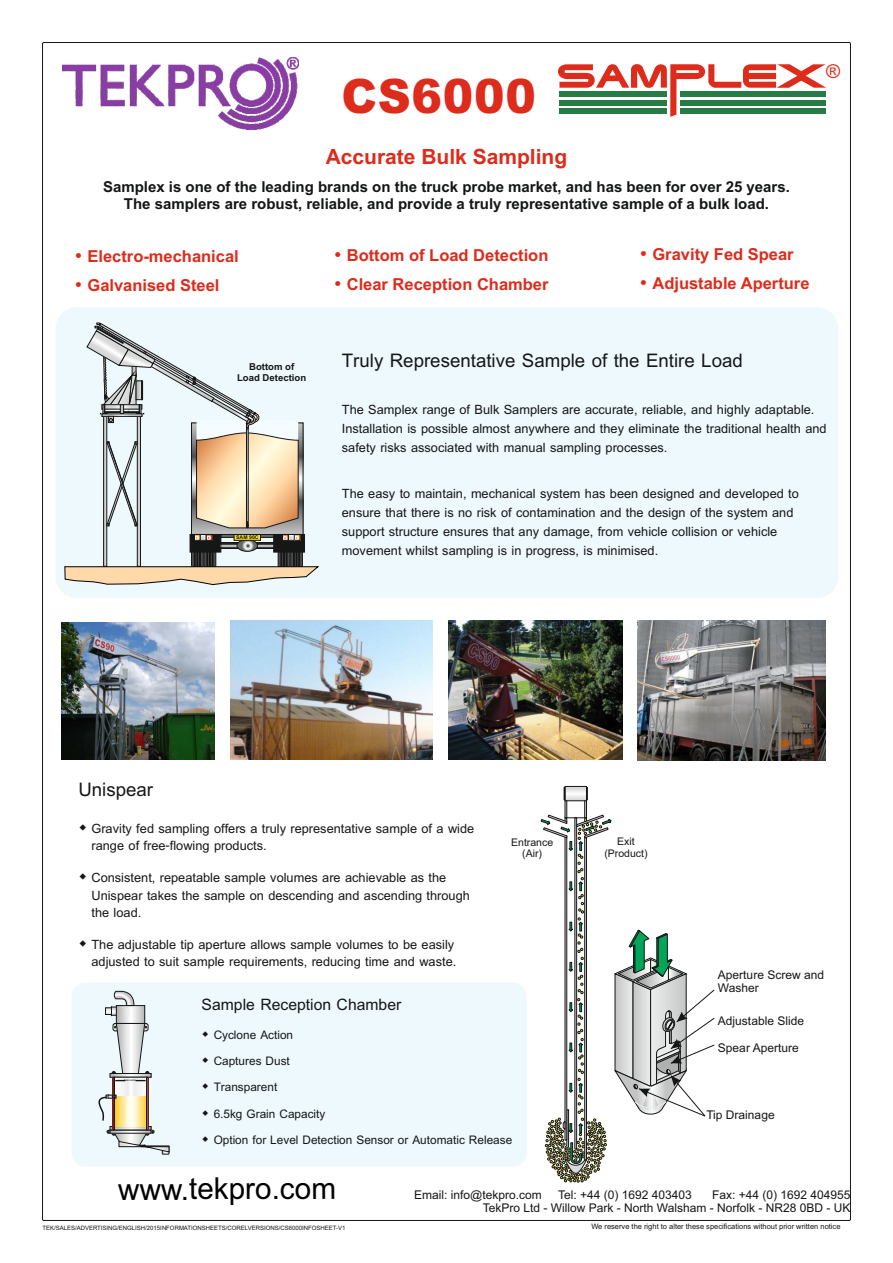
<style>
.page{position:relative;width:893px;height:1263px;background:#fff}
.page>*{position:absolute;margin:0;border:0;box-sizing:border-box;transform-origin:0 0}
.t1{font:900 47.4px "Arial";letter-spacing:.015em;color:#dd2b1c;scale:.96 1}
.t2{font:30.3px "Arial";letter-spacing:-.005em;color:#000}
.t3{font:700 28.5px "Cordia New";color:#151616}
.t4{font:700 24px "Cordia New";color:#151616}
.t5{font:700 21px "Arial";color:#dd2b1c}
.t6{font:700 19.5px/19px "Cordia New";color:#151616}
.t7{font:19.05px "Arial";color:#dd2b1c}
.t8{font:700 18px/26.1px "Cordia New";color:#151616}
.t9{font:700 16.5px/29px "Arial";color:#dd2b1c}
.t10{font:700 15px/16.8px "Arial";color:#151616;text-align:center}
.t11{font:12px/13.4px "Arial";color:#151616}
.t12{font:10.5px/11.7px "Arial";color:#151616;text-align:center}
.t13{font:700 9.6px/10.6px "Arial";color:#151616;text-align:center}
.t14{font:7.5px "Arial";color:#151616}
.t15{font:6px "Arial";color:#151616}
.t16{font:700 5.25px "Arial";color:#151616}
.t17{font:700 2.1px "Arial";color:#151616}
</style>
<div class="page">
<div style="left:55px;top:307px;width:783px;height:291px;background:#eef9fe;border-radius:21px"></div>
<img style="left:62px;top:57px;width:237px;height:72px">
<div style="left:104px;top:416px;width:3px;height:150px;border:1px solid #151616"></div>
<div style="left:137px;top:416px;width:4px;height:150px;border:1px solid #151616"></div>
<svg style="left:193px;top:425px;width:108px;height:108px"></svg>
<svg style="left:87px;top:323px;width:211px;height:205px"></svg>
<svg style="left:65px;top:534px;width:254px;height:51px"></svg>
<img style="left:61px;top:622px;width:153px;height:137px">
<img style="left:230px;top:621px;width:203px;height:138px">
<div style="left:565px;top:786px;width:22px;height:15px;border:1px solid #151616"></div>
<svg style="left:541px;top:787px;width:174px;height:395px"></svg>
<img style="left:448px;top:620px;width:175px;height:139px">
<img style="left:638px;top:620px;width:187px;height:140px">
<svg style="left:558px;top:64px;width:268px;height:53px"></svg>
<div style="left:559px;top:108px;width:108px;height:6px;background:#267c44"></div>
<div style="left:680px;top:108px;width:146px;height:6px;background:#267c44"></div>
<div style="left:559px;top:100px;width:108px;height:6px;background:#267c44"></div>
<div style="left:680px;top:100px;width:146px;height:6px;background:#267c44"></div>
<div style="left:559px;top:91px;width:108px;height:6px;background:#267c44"></div>
<div style="left:680px;top:91px;width:146px;height:6px;background:#267c44"></div>
<div style="left:72px;top:982px;width:455px;height:185px;background:#eef9fe;border-radius:14px"></div>
<svg style="left:118px;top:1007px;width:25px;height:14px"></svg>
<div style="left:116px;top:1005px;width:29px;height:18px;border:1px solid #151616"></div>
<svg style="left:105px;top:991px;width:29px;height:25px"></svg>
<div style="left:107px;top:1130px;width:47px;height:3px;border:1px solid #151616"></div>
<div style="left:110px;top:1130px;width:41px;height:3px;border:1px solid #151616"></div>
<svg style="left:116px;top:1079px;width:29px;height:17px"></svg>
<div style="left:114px;top:1077px;width:33px;height:50px;border:1px solid #151616"></div>
<svg style="left:112px;top:1023px;width:37px;height:51px"></svg>
<svg style="left:108px;top:1131px;width:61px;height:23px"></svg>
<svg style="left:115px;top:1096px;width:31px;height:30px"></svg>
<div style="left:146px;top:1077px;width:2px;height:53px;border:1px solid #151616"></div>
<div style="left:113px;top:1077px;width:2px;height:53px;border:1px solid #151616"></div>
<svg style="left:98px;top:1095px;width:18px;height:27px"></svg>
<h1 class="t1" style="left:341px;top:79px;width:204px">CS6000</h1>
<p class="t5" style="left:326px;top:149px;width:243px">Accurate Bulk Sampling</p>
<p class="t10" style="left:103px;top:180px;width:688px">Samplex is one of the leading brands on the truck probe market, and has been for over 25 years.<br>The samplers are robust, reliable, and provide a truly representative sample of a bulk load.</p>
<p class="t9" style="left:87px;top:243px;width:153px">Electro-mechanical<br>Galvanised Steel</p>
<p class="t9" style="left:347px;top:242px;width:203px">Bottom of Load Detection<br>Clear Reception Chamber</p>
<p class="t9" style="left:652px;top:241px;width:159px">Gravity Fed Spear<br>Adjustable Aperture</p>
<p class="t7" style="left:826px;top:64px;width:16px">®</p>
<p class="t13" style="left:237px;top:362px;width:71px">Bottom of<br>Load Detection</p>
<p class="t16" style="left:236px;top:535px;width:24px">SAM 90C</p>
<h3 class="t3" style="left:342px;top:343px;width:402px">Truly Representative Sample of the Entire Load</h3>
<p class="t6" style="left:342px;top:399px;width:486px">The Samplex range of Bulk Samplers are accurate, reliable, and highly adaptable.<br>Installation is possible almost anywhere and they eliminate the traditional health and safety risks associated with manual sampling processes.</p>
<p class="t6" style="left:342px;top:483px;width:459px">The easy to maintain, mechanical system has been designed and developed to ensure that there is no risk of contamination and the design of the system and support structure ensures that any damage, from vehicle collision or vehicle movement whilst sampling is in progress, is minimised.</p>
<h3 class="t3" style="left:78px;top:772px;width:76px">Unispear</h3>
<p class="t6" style="left:91px;top:818px;width:384px;line-height:17.5px">Gravity fed sampling offers a truly representative sample of a wide range of free-flowing products.</p>
<p class="t6" style="left:91px;top:868px;width:380px;line-height:17.5px">Consistent, repeatable sample volumes are achievable as the<br>Unispear takes the sample on descending and ascending through the load.</p>
<p class="t6" style="left:91px;top:934px;width:366px;line-height:17.5px">The adjustable tip aperture allows sample volumes to be easily adjusted to suit sample requirements, reducing time and waste.</p>
<p class="t12" style="left:511px;top:837px;width:44px">Entrance (Air)</p>
<p class="t12" style="left:604px;top:837px;width:45px">Exit (Product)</p>
<p class="t17" style="left:124px;top:1080px;width:14px">MAX LEVEL</p>
<p class="t4" style="left:202px;top:990px;width:201px">Sample Reception Chamber</p>
<p class="t8" style="left:214px;top:1021px;width:300px">Cyclone Action<br>Captures Dust<br>Transparent<br>6.5kg Grain Capacity<br>Option for Level Detection Sensor or Automatic Release</p>
<p class="t11" style="left:718px;top:969px;width:108px">Aperture Screw and<br>Washer</p>
<p class="t11" style="left:718px;top:1015px;width:88px">Adjustable Slide</p>
<p class="t11" style="left:718px;top:1042px;width:82px">Spear Aperture</p>
<p class="t11" style="left:706px;top:1109px;width:70px">Tip Drainage</p>
<h2 class="t2" style="left:118px;top:1177px;width:220px">www.tekpro.com</h2>
<p class="t11" style="left:414px;top:1189px;width:129px">Email: info@tekpro.com</p>
<p class="t11" style="left:558px;top:1189px;width:135px">Tel: +44 (0) 1692 403403</p>
<p class="t11" style="left:483px;top:1189px;width:369px;text-align:right">Fax: +44 (0) 1692 404955<br>TekPro Ltd - Willow Park - North Walsham - Norfolk - NR28 0BD - UK</p>
<p class="t15" style="left:42px;top:1225px;width:305px">TEK/SALES/ADVERTISING/ENGLISH/2015INFORMATIONSHEETS/CORELVERSIONS/CS6000INFOSHEET-V1</p>
<p class="t14" style="left:591px;top:1224px;width:251px">We reserve the right to alter these specifications without prior written notice</p>
</div>
